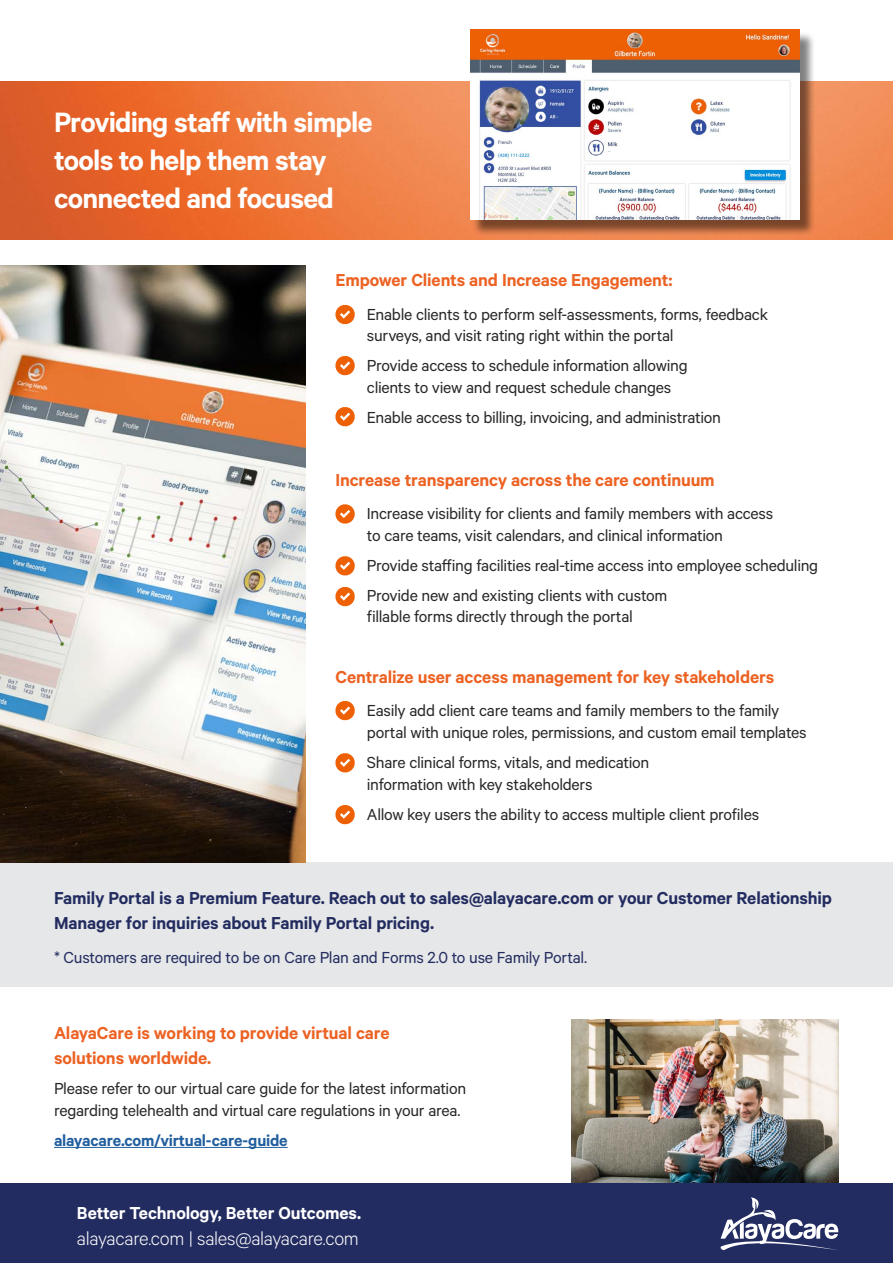
<style>
.page{position:relative;width:893px;height:1263px;background:#fff}
.page>*{position:absolute;margin:0;border:0;box-sizing:border-box;transform-origin:0 0}
.t1{font:600 31.5px/37.8px "Calibre";letter-spacing:-.025em;color:#fff}
.t2{font:300 21px "Calibre";letter-spacing:-.015em;color:#fff}
.t3{font:600 19.5px/25.5px "Calibre";letter-spacing:-.01em;color:#ec6223}
.t4{font:600 19.5px/25.5px "Calibre";letter-spacing:-.01em;color:#232c60}
.t5{font:600 19.5px "Calibre";letter-spacing:-.005em;color:#fff}
.t6{font:18px/21.6px "Calibre";letter-spacing:-.015em;color:#292829}
.t7{font:18px "Calibre";letter-spacing:-.02em;color:#232c60}
.t8{font:600 18px "Calibre";letter-spacing:-.01em;color:#215e9e}
</style>
<div class="page">
<div style="left:0;top:1183px;width:893px;height:80px;background:#232c60"></div>
<svg style="left:720px;top:1197px;width:119px;height:54px"></svg>
<div style="left:0;top:863px;width:893px;height:124px;background:#e6e7e8"></div>
<img style="left:0;top:82px;width:893px;height:157px">
<div style="left:472px;top:32px;width:344px;height:204px;background:#000;opacity:.5"></div>
<img style="left:470px;top:29px;width:329px;height:191px">
<img style="left:0;top:265px;width:305px;height:598px">
<hr style="left:54px;top:1147px;width:234px;height:1px;background:#215e9e">
<img style="left:572px;top:1020px;width:267px;height:163px">
<svg style="left:335px;top:305px;width:20px;height:19px"></svg>
<svg style="left:335px;top:356px;width:20px;height:19px"></svg>
<svg style="left:335px;top:407px;width:20px;height:19px"></svg>
<svg style="left:335px;top:504px;width:20px;height:20px"></svg>
<svg style="left:335px;top:556px;width:20px;height:19px"></svg>
<svg style="left:335px;top:587px;width:20px;height:19px"></svg>
<svg style="left:335px;top:701px;width:20px;height:19px"></svg>
<svg style="left:335px;top:753px;width:20px;height:19px"></svg>
<svg style="left:335px;top:805px;width:20px;height:19px"></svg>
<h1 class="t1" style="left:54px;top:102px;width:320px">Providing staff with simple tools to help them stay connected and focused</h1>
<p class="t3" style="left:335px;top:267px;width:339px">Empower Clients and Increase Engagement:</p>
<p class="t6" style="left:367px;top:302px;width:403px">Enable clients to perform self-assessments, forms, feedback surveys, and visit rating right within the portal</p>
<p class="t6" style="left:367px;top:354px;width:322px">Provide access to schedule information allowing clients to view and request schedule changes</p>
<p class="t6" style="left:367px;top:406px;width:355px">Enable access to billing, invoicing, and administration</p>
<p class="t3" style="left:335px;top:466px;width:381px">Increase transparency across the care continuum</p>
<p class="t6" style="left:367px;top:502px;width:408px">Increase visibility for clients and family members with access to care teams, visit calendars, and clinical information</p>
<p class="t6" style="left:367px;top:549px;width:453px;line-height:30.2px">Provide staffing facilities real-time access into employee scheduling<br>Provide new and existing clients with custom</p>
<p class="t6" style="left:367px;top:605px;width:267px">fillable forms directly through the portal</p>
<p class="t3" style="left:335px;top:664px;width:440px">Centralize user access management for key stakeholders</p>
<p class="t6" style="left:367px;top:699px;width:441px">Easily add client care teams and family members to the family portal with unique roles, permissions, and custom email templates</p>
<p class="t6" style="left:367px;top:751px;width:284px">Share clinical forms, vitals, and medication information with key stakeholders</p>
<p class="t6" style="left:367px;top:803px;width:394px">Allow key users the ability to access multiple client profiles</p>
<p class="t4" style="left:54px;top:884px;width:779px">Family Portal is a Premium Feature. Reach out to sales@alayacare.com or your Customer Relationship<br>Manager for inquiries about Family Portal pricing.</p>
<p class="t7" style="left:54px;top:946px;width:535px">* Customers are required to be on Care Plan and Forms 2.0 to use Family Portal.</p>
<p class="t3" style="left:54px;top:1019px;width:337px">AlayaCare is working to provide virtual care solutions worldwide.</p>
<p class="t6" style="left:54px;top:1077px;width:414px">Please refer to our virtual care guide for the latest information regarding telehealth and virtual care regulations in your area.</p>
<p class="t8" style="left:54px;top:1130px;width:235px">alayacare.com/virtual-care-guide</p>
<p class="t5" style="left:77px;top:1201px;width:286px">Better Technology, Better Outcomes.</p>
<p class="t2" style="left:77px;top:1226px;width:283px">alayacare.com | sales@alayacare.com</p>
</div>
